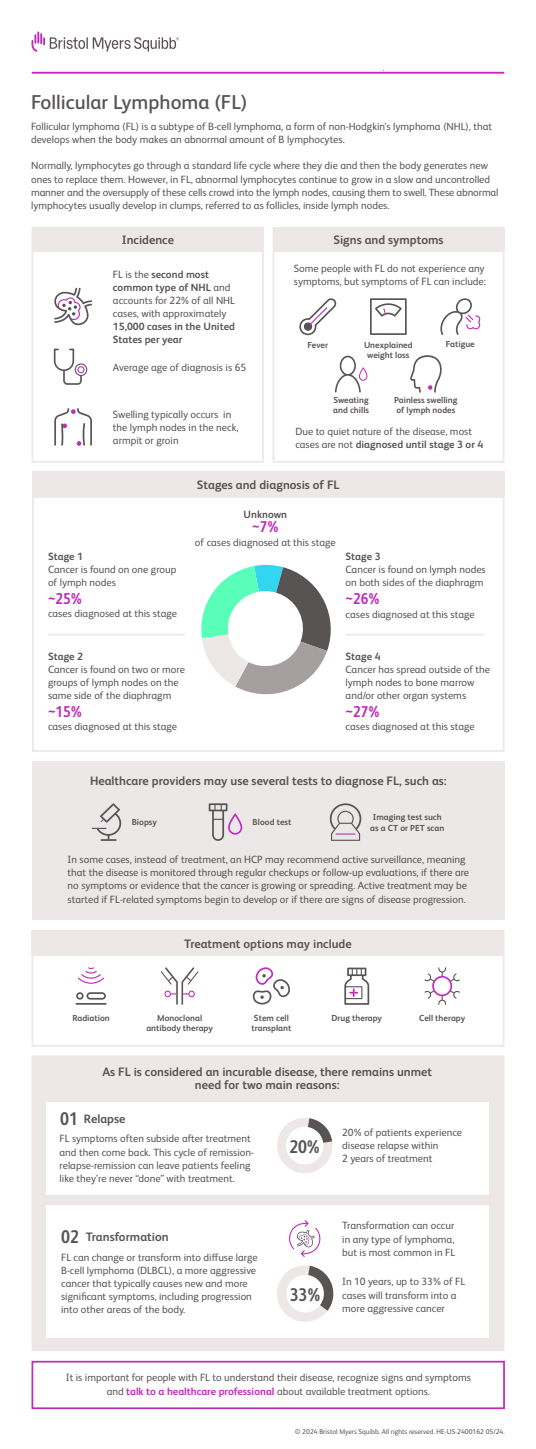
<style>
.page{position:relative;width:536px;height:1449px;background:#fff}
.page>*{position:absolute;margin:0;border:0;box-sizing:border-box;transform-origin:0 0}
.t1{font:600 20.12px "BMS Humanity";color:#595454}
.t2{font:700 18.38px "BMS Humanity Nw";color:#595454}
.t3{font:700 15.75px "BMS Humanity Nw";color:#be2bbb}
.t4{font:700 12.25px/13.1px "BMS Humanity";color:#595454;text-align:center}
.t5{font:10.5px/13.1px "BMS Humanity";color:#595454}
.t6{font:700 10.5px/13.1px "BMS Humanity";color:#595454}
.t7{font:700 8.75px/10.5px "BMS Humanity";color:#595454}
.t8{font:7px "BMS Humanity";color:#595454}
.s1{font-weight:700}
.s2{font-family:"BMS Humanity Nw";font-size:18.38px}
.s3{font-weight:700;color:#be2bbb}
</style>
<div class="page">
<div style="left:32px;top:1055px;width:472px;height:296px;background:#eee7e7"></div>
<div style="left:47px;top:1205px;width:441px;height:133px;background:#fff"></div>
<svg style="left:32px;top:32px;width:147px;height:20px"></svg>
<div style="left:32px;top:1361px;width:472px;height:48px;border:2px solid #be2bbb"></div>
<hr style="left:32px;top:72px;width:471px;height:2px;background:#be2bbb">
<div style="left:32px;top:496px;width:472px;height:256px;border:2px solid #eee7e7"></div>
<div style="left:32px;top:471px;width:472px;height:26px;background:#eee7e7"></div>
<svg style="left:201px;top:564px;width:130px;height:131px"></svg>
<hr style="left:49px;top:634px;width:135px;height:2px;background:#eee7e7">
<hr style="left:346px;top:634px;width:137px;height:2px;background:#eee7e7">
<div style="left:272px;top:227px;width:232px;height:236px;border:2px solid #eee7e7"></div>
<div style="left:32px;top:227px;width:232px;height:236px;border:2px solid #eee7e7"></div>
<svg style="left:410px;top:355px;width:31px;height:38px"></svg>
<div style="left:32px;top:227px;width:232px;height:25px;background:#eee7e7"></div>
<div style="left:272px;top:227px;width:232px;height:25px;background:#eee7e7"></div>
<svg style="left:299px;top:298px;width:37px;height:38px"></svg>
<svg style="left:370px;top:298px;width:36px;height:37px"></svg>
<svg style="left:335px;top:356px;width:32px;height:36px"></svg>
<svg style="left:54px;top:408px;width:38px;height:38px"></svg>
<svg style="left:54px;top:288px;width:38px;height:37px"></svg>
<svg style="left:440px;top:298px;width:40px;height:37px"></svg>
<svg style="left:54px;top:349px;width:33px;height:36px"></svg>
<div style="left:47px;top:1102px;width:441px;height:93px;background:#fff"></div>
<svg style="left:277px;top:1118px;width:56px;height:55px"></svg>
<div style="left:286px;top:1127px;width:37px;height:37px;background:#fff;border-radius:50%"></div>
<svg style="left:277px;top:1265px;width:57px;height:57px"></svg>
<div style="left:286px;top:1275px;width:38px;height:37px;background:#fff;border-radius:50%"></div>
<svg style="left:289px;top:1220px;width:32px;height:37px"></svg>
<div style="left:32px;top:762px;width:472px;height:158px;background:#ede8e8"></div>
<svg style="left:209px;top:803px;width:33px;height:38px"></svg>
<svg style="left:329px;top:803px;width:32px;height:38px"></svg>
<hr style="left:335px;top:833px;width:20px;height:2px;background:#bf2bba">
<svg style="left:92px;top:803px;width:29px;height:38px"></svg>
<div style="left:32px;top:931px;width:472px;height:116px;border:2px solid #eee7e7"></div>
<div style="left:32px;top:931px;width:472px;height:25px;background:#eee7e7"></div>
<svg style="left:161px;top:967px;width:37px;height:38px"></svg>
<svg style="left:253px;top:967px;width:37px;height:38px"></svg>
<svg style="left:76px;top:992px;width:30px;height:13px"></svg>
<svg style="left:78px;top:967px;width:26px;height:17px"></svg>
<svg style="left:344px;top:968px;width:25px;height:37px"></svg>
<svg style="left:424px;top:967px;width:35px;height:38px"></svg>
<h1 class="t1" style="left:31px;top:88px;width:218px">Follicular Lymphoma (FL)</h1>
<p class="t5" style="left:31px;top:119px;width:462px">Follicular lymphoma (FL) is a subtype of B-cell lymphoma, a form of non-Hodgkin’s lymphoma (NHL), that develops when the body makes an abnormal amount of B lymphocytes.</p>
<p class="t5" style="left:31px;top:158px;width:469px">Normally, lymphocytes go through a standard life cycle where they die and then the body generates new ones to replace them. However, in FL, abnormal lymphocytes continue to grow in a slow and uncontrolled manner and the oversupply of these cells crowd into the lymph nodes, causing them to swell. These abnormal lymphocytes usually develop in clumps, referred to as follicles, inside lymph nodes.</p>
<p class="t4" style="left:122px;top:233px;width:54px">Incidence</p>
<p class="t4" style="left:333px;top:233px;width:112px">Signs and symptoms</p>
<p class="t5" style="left:294px;top:261px;width:194px">Some people with FL do not experience any symptoms, but symptoms of FL can include:</p>
<p class="t5" style="left:113px;top:267px;width:123px">FL is the <span class="s1">second most common type of NHL</span> and accounts for 22% of all NHL cases, with approximately</p>
<p class="t6" style="left:113px;top:320px;width:123px">15,000 cases in the United<br>States per year</p>
<p class="t5" style="left:113px;top:360px;width:135px">Average age of diagnosis is 65</p>
<p class="t7" style="left:307px;top:339px;width:22px">Fever</p>
<p class="t7" style="left:364px;top:339px;width:50px;text-align:center">Unexplained weight loss</p>
<p class="t7" style="left:445px;top:339px;width:30px">Fatigue</p>
<p class="t5" style="left:113px;top:407px;width:127px">Swelling typically occurs in the lymph nodes in the neck, armpit or groin</p>
<p class="t7" style="left:333px;top:394px;width:37px">Sweating and chills</p>
<p class="t7" style="left:394px;top:394px;width:65px">Painless swelling of lymph nodes</p>
<p class="t5" style="left:295px;top:424px;width:189px">Due to quiet nature of the disease, most cases are not <span class="s1">diagnosed until stage 3 or 4</span></p>
<p class="t4" style="left:197px;top:478px;width:144px">Stages and diagnosis of FL</p>
<p class="t6" style="left:48px;top:549px;width:37px">Stage 1</p>
<p class="t5" style="left:48px;top:562px;width:130px">Cancer is found on one group of lymph nodes</p>
<h3 class="t3" style="left:48px;top:587px;width:36px">~25%</h3>
<p class="t5" style="left:48px;top:606px;width:131px">cases diagnosed at this stage</p>
<p class="t6" style="left:243px;top:507px;width:45px">Unknown</p>
<h3 class="t3" style="left:252px;top:516px;width:28px">~7%</h3>
<p class="t5" style="left:195px;top:535px;width:142px">of cases diagnosed at this stage</p>
<p class="t6" style="left:345px;top:549px;width:37px">Stage 3</p>
<p class="t5" style="left:345px;top:562px;width:142px">Cancer is found on lymph nodes on both sides of the diaphragm</p>
<h3 class="t3" style="left:345px;top:588px;width:36px">~26%</h3>
<p class="t5" style="left:345px;top:607px;width:131px">cases diagnosed at this stage</p>
<p class="t6" style="left:48px;top:649px;width:37px">Stage 2</p>
<p class="t5" style="left:48px;top:662px;width:138px">Cancer is found on two or more groups of lymph nodes on the same side of the diaphragm</p>
<h3 class="t3" style="left:48px;top:700px;width:36px">~15%</h3>
<p class="t5" style="left:48px;top:719px;width:131px">cases diagnosed at this stage</p>
<p class="t6" style="left:345px;top:649px;width:37px">Stage 4</p>
<p class="t5" style="left:345px;top:662px;width:146px">Cancer has spread outside of the lymph nodes to bone marrow and/or other organ systems</p>
<h3 class="t3" style="left:345px;top:700px;width:36px">~27%</h3>
<p class="t5" style="left:345px;top:719px;width:131px">cases diagnosed at this stage</p>
<p class="t4" style="left:90px;top:774px;width:358px">Healthcare providers may use several tests to diagnose FL, such as:</p>
<p class="t7" style="left:132px;top:817px;width:27px">Biopsy</p>
<p class="t7" style="left:252px;top:817px;width:40px">Blood test</p>
<p class="t7" style="left:370px;top:812px;width:75px">Imaging test such as a CT or PET scan</p>
<p class="t5" style="left:68px;top:852px;width:403px">In some cases, instead of treatment, an HCP may recommend active surveillance, meaning that the disease is monitored through regular checkups or follow-up evaluations, if there are no symptoms or evidence that the cancer is growing or spreading. Active treatment may be started if FL-related symptoms begin to develop or if there are signs of disease progression.</p>
<p class="t4" style="left:184px;top:937px;width:169px">Treatment options may include</p>
<p class="t7" style="left:72px;top:1012px;width:39px">Radiation</p>
<p class="t7" style="left:146px;top:1012px;width:68px;text-align:center">Monoclonal antibody therapy</p>
<p class="t7" style="left:254px;top:1012px;width:36px">Stem cell</p>
<p class="t7" style="left:331px;top:1012px;width:52px">Drug therapy</p>
<p class="t7" style="left:419px;top:1012px;width:48px">Cell therapy</p>
<p class="t7" style="left:251px;top:1023px;width:41px">transplant</p>
<p class="t4" style="left:102px;top:1065px;width:331px">As FL is considered an incurable disease, there remains unmet need for two main reasons:</p>
<p class="t4" style="left:60px;top:1112px;width:67px"><span class="s2">01</span> Relapse</p>
<p class="t5" style="left:60px;top:1132px;width:196px">FL symptoms often subside after treatment and then come back. This cycle of remission&shy;relapse-remission can leave patients feeling like they’re never “done” with treatment.</p>
<p class="t4" style="left:61px;top:1230px;width:109px"><span class="s2">02</span> Transformation</p>
<p class="t5" style="left:61px;top:1250px;width:198px">FL can change or transform into diffuse large B-cell lymphoma (DLBCL), a more aggressive cancer that typically causes new and more significant symptoms, including progression into other areas of the body.</p>
<h2 class="t2" style="left:289px;top:1133px;width:32px">20%</h2>
<p class="t5" style="left:342px;top:1125px;width:121px">20% of patients experience disease relapse within<br>2 years of treatment</p>
<h2 class="t2" style="left:289px;top:1281px;width:32px">33%</h2>
<p class="t5" style="left:342px;top:1219px;width:114px;text-align:justify">Transformation can occur in any type of lymphoma, but is most common in FL</p>
<p class="t5" style="left:342px;top:1274px;width:124px">In 10 years, up to 33% of FL cases will transform into a more aggressive cancer</p>
<p class="t5" style="left:66px;top:1371px;width:406px;text-align:center">It is important for people with FL to understand their disease, recognize signs and symptoms and <span class="s3">talk to a healthcare professional</span> about available treatment options.</p>
<p class="t8" style="left:295px;top:1426px;width:211px">© 2024 Bristol Myers Squibb. All rights reserved. HE-US-2400162 05/24.</p>
</div>
